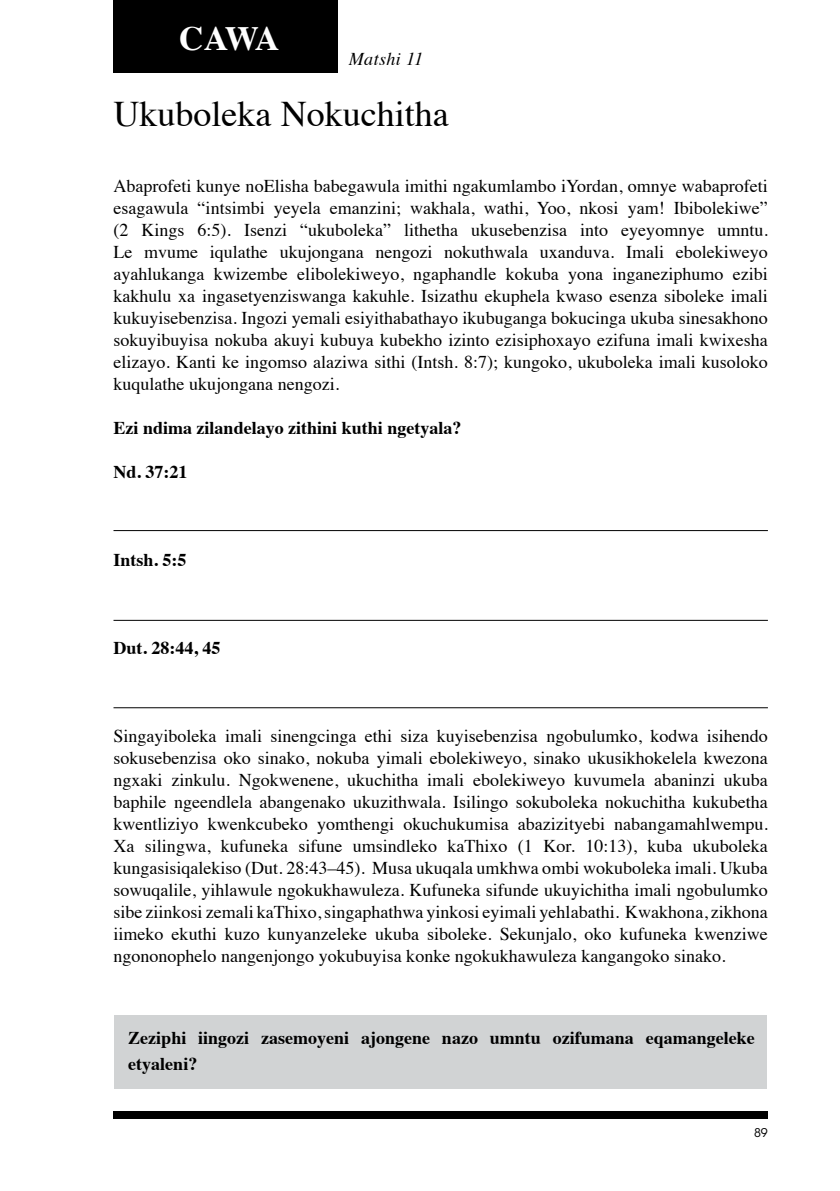
<style>
.page{position:relative;width:840px;height:1191px;background:#fff}
.page>*{position:absolute;margin:0;border:0;box-sizing:border-box;transform-origin:0 0}
.t1{font:36px "Times";color:#000}
.t2{font:700 34px "Times";color:#fff}
.t3{font:18px/22px "Times";color:#000;text-align:justify}
.t4{font:700 18px/26px "Times";color:#000}
.t5{font:italic 18px "Times";letter-spacing:.02em;color:#000}
.t6{font:12px "ITC Avant Garde Std";color:#000}
</style>
<div class="page">
<div style="left:113px;top:1111px;width:654px;height:8px;background:#000"></div>
<div style="left:113px;top:0;width:225px;height:72px;background:#000"></div>
<div style="left:114px;top:1015px;width:652px;height:73px;background:#d1d3d4"></div>
<hr style="left:113px;top:530px;width:654px;height:1px;background:#000">
<hr style="left:113px;top:707px;width:654px;height:1px;background:#000">
<hr style="left:113px;top:620px;width:654px;height:1px;background:#000">
<h2 class="t2" style="left:179px;top:6px;width:102px">CAWA</h2>
<p class="t5" style="left:349px;top:43px;width:76px">Matshi 11</p>
<h1 class="t1" style="left:113px;top:80px;width:336px">Ukuboleka Nokuchitha</h1>
<p class="t3" style="left:113px;top:173px;width:655px">Abaprofeti kunye noElisha babegawula imithi ngakumlambo iYordan, omnye wabaprofeti esagawula “intsimbi yeyela emanzini; wakhala, wathi, Yoo, nkosi yam! Ibibolekiwe” (2 Kings 6:5). Isenzi “ukuboleka” lithetha ukusebenzisa into eyeyomnye umntu.<br>Le mvume iqulathe ukujongana nengozi nokuthwala uxanduva. Imali ebolekiweyo ayahlukanga kwizembe elibolekiweyo, ngaphandle kokuba yona inganeziphumo ezibi kakhulu xa ingasetyenziswanga kakuhle. Isizathu ekuphela kwaso esenza siboleke imali kukuyisebenzisa. Ingozi yemali esiyithabathayo ikubuganga bokucinga ukuba sinesakhono sokuyibuyisa nokuba akuyi kubuya kubekho izinto ezisiphoxayo ezifuna imali kwixesha elizayo. Kanti ke ingomso alaziwa sithi (Intsh. 8:7); kungoko, ukuboleka imali kusoloko kuqulathe ukujongana nengozi.</p>
<p class="t4" style="left:113px;top:413px;width:349px">Ezi ndima zilandelayo zithini kuthi ngetyala?</p>
<p class="t4" style="left:113px;top:457px;width:75px">Nd. 37:21</p>
<p class="t4" style="left:113px;top:545px;width:75px">Intsh. 5:5</p>
<p class="t4" style="left:113px;top:633px;width:108px">Dut. 28:44, 45</p>
<p class="t3" style="left:113px;top:723px;width:655px">Singayiboleka imali sinengcinga ethi siza kuyisebenzisa ngobulumko, kodwa isihendo sokusebenzisa oko sinako, nokuba yimali ebolekiweyo, sinako ukusikhokelela kwezona ngxaki zinkulu. Ngokwenene, ukuchitha imali ebolekiweyo kuvumela abaninzi ukuba baphile ngeendlela abangenako ukuzithwala. Isilingo sokuboleka nokuchitha kukubetha kwentliziyo kwenkcubeko yomthengi okuchukumisa abazizityebi nabangamahlwempu.<br>Xa silingwa, kufuneka sifune umsindleko kaThixo (1 Kor. 10:13), kuba ukuboleka kungasisiqalekiso (Dut. 28:43–45). Musa ukuqala umkhwa ombi wokuboleka imali. Ukuba sowuqalile, yihlawule ngokukhawuleza. Kufuneka sifunde ukuyichitha imali ngobulumko sibe ziinkosi zemali kaThixo, singaphathwa yinkosi eyimali yehlabathi. Kwakhona, zikhona iimeko ekuthi kuzo kunyanzeleke ukuba siboleke. Sekunjalo, oko kufuneka kwenziwe ngononophelo nangenjongo yokubuyisa konke ngokukhawuleza kangangoko sinako.</p>
<p class="t4" style="left:128px;top:1023px;width:627px">Zeziphi iingozi zasemoyeni ajongene nazo umntu ozifumana eqamangeleke etyaleni?</p>
<p class="t6" style="left:753px;top:1125px;width:15px">89</p>
</div>
